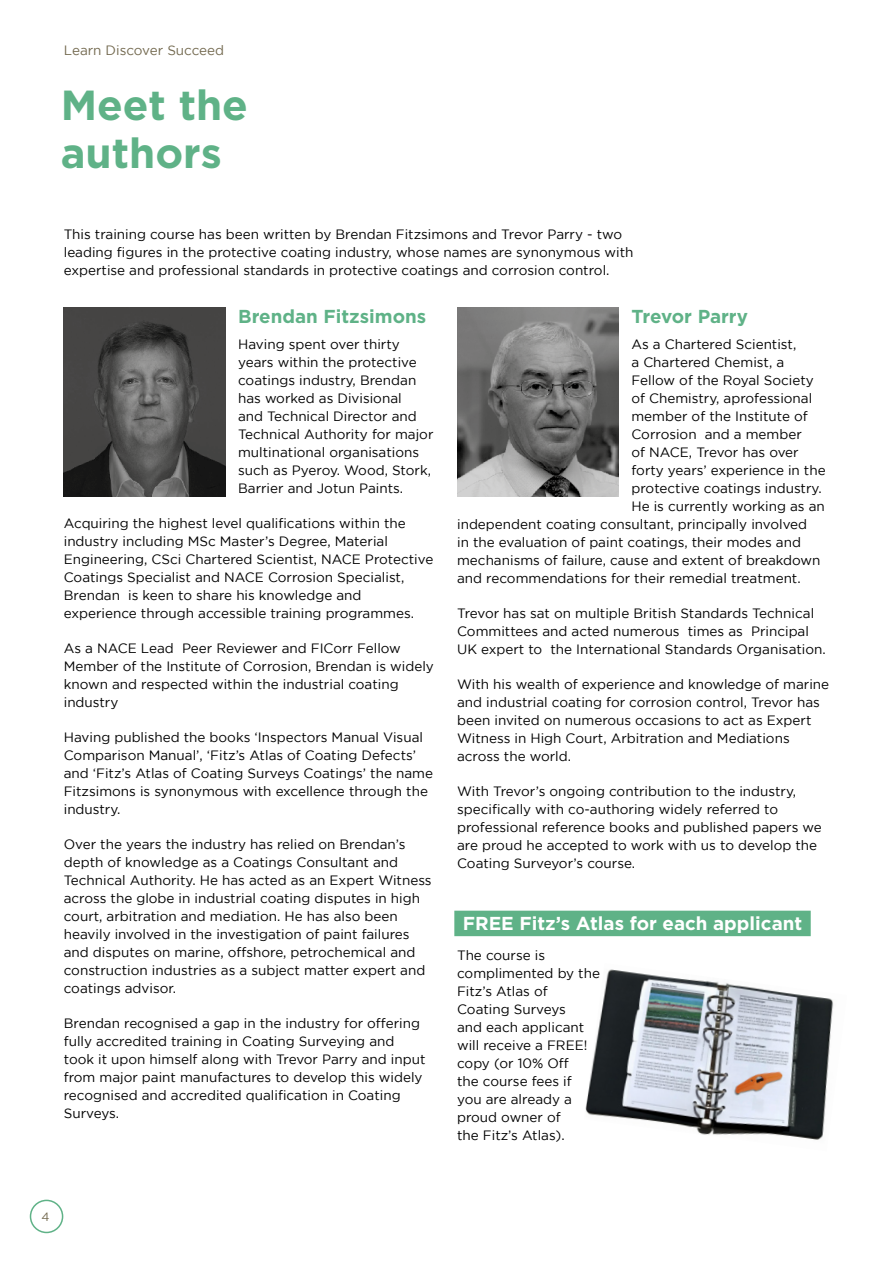
<style>
.page{position:relative;width:893px;height:1263px;background:#fff}
.page>*{position:absolute;margin:0;border:0;box-sizing:border-box;transform-origin:0 0}
.t1{font:700 42px/48px "Gotham";color:#5fb287}
.t2{font:700 18.75px "Gotham";color:#fff}
.t3{font:700 18.75px "Gotham";color:#5fb287}
.t4{font:13.5px/18px "Gotham";color:#000}
.t5{font:13.5px "Gotham";color:#73694f}
.t6{font:12px "Gotham";color:#73694f}
</style>
<div class="page">
<div style="left:454px;top:911px;width:357px;height:25px;background:#5fb287"></div>
<img style="left:457px;top:307px;width:162px;height:189px">
<img style="left:64px;top:307px;width:161px;height:189px">
<img style="left:585px;top:969px;width:249px;height:171px">
<div style="left:30px;top:1200px;width:33px;height:33px;border:2px solid #5fb287;border-radius:50%"></div>
<p class="t5" style="left:64px;top:43px;width:162px">Learn Discover Succeed</p>
<h1 class="t1" style="left:61px;top:80px;width:189px">Meet the authors</h1>
<p class="t4" style="left:64px;top:225px;width:571px">This training course has been written by Brendan Fitzsimons and Trevor Parry - two leading figures in the protective coating industry, whose names are synonymous with expertise and professional standards in protective coatings and corrosion control.</p>
<h2 class="t3" style="left:238px;top:305px;width:190px">Brendan Fitzsimons</h2>
<p class="t4" style="left:238px;top:335px;width:197px">Having spent over thirty years within the protective coatings industry, Brendan has worked as Divisional<br>and Technical Director and<br>Technical Authority for major multinational organisations such as Pyeroy. Wood, Stork,<br>Barrier and Jotun Paints.</p>
<p class="t4" style="left:64px;top:514px;width:371px">Acquiring the highest level qualifications within the industry including MSc Master’s Degree, Material Engineering, CSci Chartered Scientist, NACE Protective Coatings Specialist and NACE Corrosion Specialist, Brendan is keen to share his knowledge and experience through accessible training programmes.</p>
<p class="t4" style="left:64px;top:639px;width:372px">As a NACE Lead Peer Reviewer and FICorr Fellow Member of the Institute of Corrosion, Brendan is widely known and respected within the industrial coating industry</p>
<p class="t4" style="left:64px;top:728px;width:371px">Having published the books ‘Inspectors Manual Visual Comparison Manual’, ‘Fitz’s Atlas of Coating Defects’ and ‘Fitz’s Atlas of Coating Surveys Coatings’ the name Fitzsimons is synonymous with excellence through the industry.</p>
<p class="t4" style="left:64px;top:835px;width:369px">Over the years the industry has relied on Brendan’s depth of knowledge as a Coatings Consultant and Technical Authority. He has acted as an Expert Witness across the globe in industrial coating disputes in high court, arbitration and mediation. He has also been heavily involved in the investigation of paint failures and disputes on marine, offshore, petrochemical and construction industries as a subject matter expert and coatings advisor.</p>
<p class="t4" style="left:64px;top:1014px;width:363px">Brendan recognised a gap in the industry for offering fully accredited training in Coating Surveying and took it upon himself along with Trevor Parry and input from major paint manufactures to develop this widely recognised and accredited qualification in Coating Surveys.</p>
<h2 class="t3" style="left:631px;top:305px;width:118px">Trevor Parry</h2>
<p class="t4" style="left:631px;top:335px;width:166px">As a Chartered Scientist,</p>
<p class="t4" style="left:631px;top:353px;width:154px">a Chartered Chemist, a</p>
<p class="t4" style="left:631px;top:371px;width:184px">Fellow of the Royal Society</p>
<p class="t4" style="left:631px;top:389px;width:182px">of Chemistry, aprofessional</p>
<p class="t4" style="left:631px;top:407px;width:178px">member of the Institute of</p>
<p class="t4" style="left:631px;top:425px;width:172px">Corrosion and a member</p>
<p class="t4" style="left:631px;top:443px;width:169px">of NACE, Trevor has over</p>
<p class="t4" style="left:631px;top:461px;width:196px">forty years’ experience in the</p>
<p class="t4" style="left:631px;top:479px;width:192px">protective coatings industry.</p>
<p class="t4" style="left:631px;top:497px;width:195px">He is currently working as an</p>
<p class="t4" style="left:457px;top:515px;width:352px">independent coating consultant, principally involved</p>
<p class="t4" style="left:457px;top:533px;width:345px">in the evaluation of paint coatings, their modes and</p>
<p class="t4" style="left:457px;top:551px;width:365px">mechanisms of failure, cause and extent of breakdown</p>
<p class="t4" style="left:457px;top:569px;width:345px">and recommendations for their remedial treatment.</p>
<p class="t4" style="left:457px;top:604px;width:370px">Trevor has sat on multiple British Standards Technical<br>Committees and acted numerous times as Principal<br>UK expert to the International Standards Organisation.</p>
<p class="t4" style="left:457px;top:675px;width:374px">With his wealth of experience and knowledge of marine and industrial coating for corrosion control, Trevor has been invited on numerous occasions to act as Expert Witness in High Court, Arbitration and Mediations across the world.</p>
<p class="t4" style="left:457px;top:782px;width:366px">With Trevor’s ongoing contribution to the industry, specifically with co-authoring widely referred to professional reference books and published papers we are proud he accepted to work with us to develop the Coating Surveyor’s course.</p>
<h2 class="t2" style="left:463px;top:912px;width:341px">FREE Fitz’s Atlas for each applicant</h2>
<p class="t4" style="left:457px;top:946px;width:144px">The course is complimented by the<br>Fitz’s Atlas of<br>Coating Surveys<br>and each applicant will receive a FREE! copy (or 10% Off<br>the course fees if<br>you are already a proud owner of<br>the Fitz’s Atlas).</p>
<p class="t6" style="left:41px;top:1210px;width:10px">4</p>
</div>
